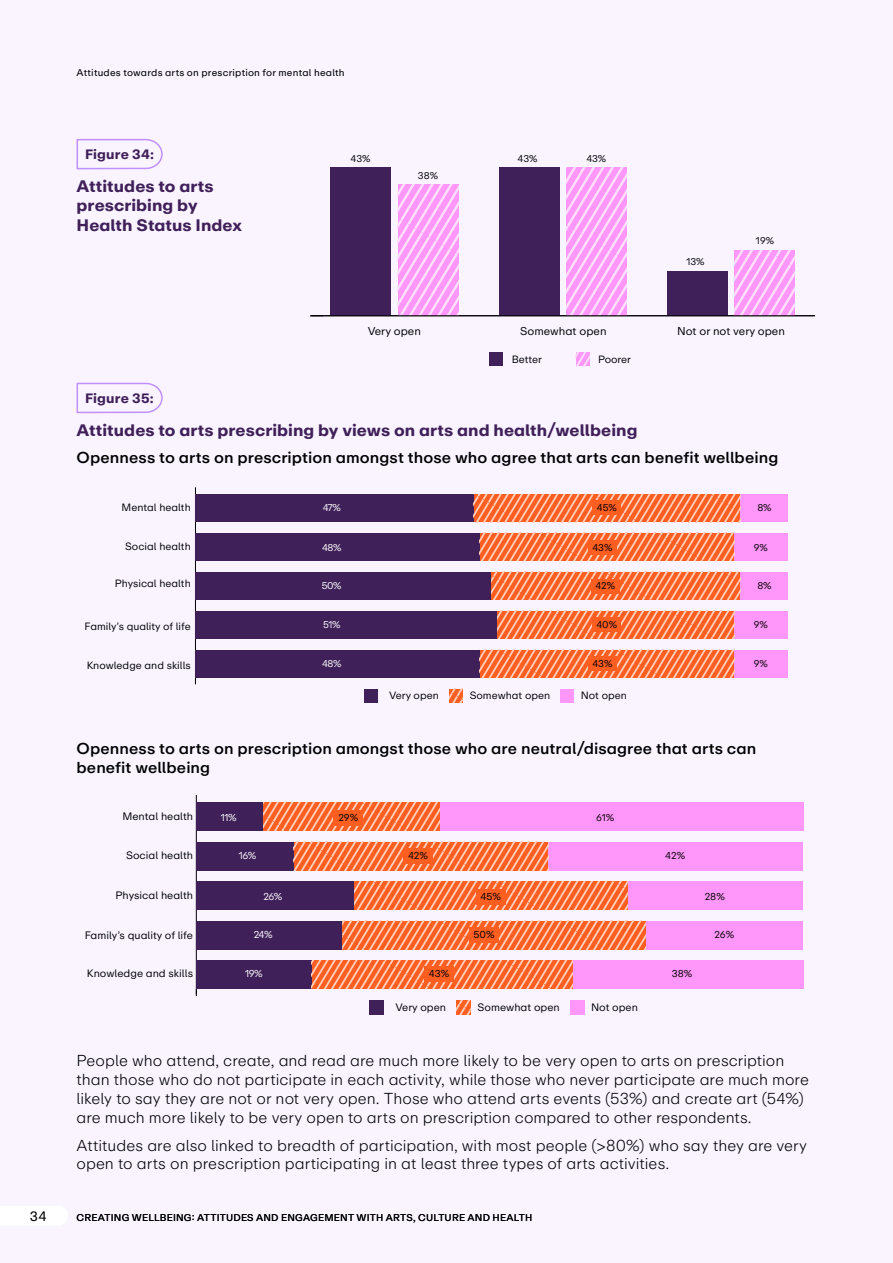
<style>
.page{position:relative;width:893px;height:1263px;background:#f9f4ff}
.page>*{position:absolute;margin:0;border:0;box-sizing:border-box;transform-origin:0 0}
.Figure_Heading{font:700 16.5px/19.8px "ABC Repro";letter-spacing:.005em;color:#402059}
.Body_Text{font:300 15.75px/18.9px "ABC Repro";color:#000}
.Body_Text-2{font:500 15.75px/18.9px "ABC Repro";letter-spacing:.005em;color:#000}
.Figure_Tab{font:700 13.5px "ABC Repro";letter-spacing:.015em;color:#402059}
.t1{font:13.5px "ABC Repro";color:#000}
.t2{font:11.25px "ABC Repro Screen";color:#000}
.t3{font:10.65px "ABC Repro Screen";color:#000}
.t4{font:10.5px "ABC Repro Screen";color:#000}
.t5{font:9.9px "ABC Repro Screen";color:#000}
.t6{font:9.9px "ABC Repro Screen";color:#fff}
.t7{font:9.75px "ABC Repro";letter-spacing:.02em;color:#000}
.t8{font:9.75px "ABC Repro Screen";letter-spacing:-.005em;color:#000}
.t9{font:9.75px "ABC Repro Screen";color:#fff}
</style>
<div class="page">
<svg style="left:76px;top:138px;width:87px;height:32px"></svg>
<div style="left:489px;top:352px;width:14px;height:14px;background:#402059"></div>
<svg style="left:576px;top:352px;width:14px;height:14px"></svg>
<div style="left:331px;top:167px;width:60px;height:149px;background:#402059"></div>
<div style="left:499px;top:167px;width:60px;height:149px;background:#402059"></div>
<div style="left:667px;top:271px;width:60px;height:45px;background:#402059"></div>
<svg style="left:566px;top:167px;width:61px;height:148px;background:#ffabfa"></svg>
<svg style="left:734px;top:250px;width:61px;height:65px;background:#ffabfa"></svg>
<svg style="left:398px;top:185px;width:60px;height:130px;background:#ffabfa"></svg>
<hr style="left:310px;top:315px;width:505px;height:1px;background:#000">
<svg style="left:76px;top:382px;width:87px;height:32px"></svg>
<div style="left:364px;top:689px;width:14px;height:14px;background:#402059"></div>
<div style="left:560px;top:689px;width:14px;height:14px;background:#ff96f9"></div>
<svg style="left:449px;top:689px;width:14px;height:14px"></svg>
<hr style="left:195px;top:487px;width:1px;height:197px;background:#000">
<div style="left:740px;top:494px;width:47px;height:28px;background:#ff96f9"></div>
<div style="left:734px;top:533px;width:53px;height:28px;background:#ff96f9"></div>
<div style="left:740px;top:572px;width:47px;height:28px;background:#ff96f9"></div>
<div style="left:734px;top:611px;width:53px;height:28px;background:#ff96f9"></div>
<div style="left:734px;top:649px;width:53px;height:28px;background:#ff96f9"></div>
<div style="left:195px;top:494px;width:279px;height:28px;background:#402059"></div>
<div style="left:195px;top:533px;width:285px;height:28px;background:#402059"></div>
<div style="left:195px;top:572px;width:296px;height:28px;background:#402059"></div>
<div style="left:195px;top:611px;width:302px;height:28px;background:#402059"></div>
<div style="left:195px;top:649px;width:285px;height:28px;background:#402059"></div>
<svg style="left:474px;top:494px;width:266px;height:28px;background:#ff7f4e"></svg>
<svg style="left:480px;top:533px;width:254px;height:28px;background:#ff7f4e"></svg>
<svg style="left:491px;top:572px;width:249px;height:28px;background:#ff7f4e"></svg>
<svg style="left:497px;top:611px;width:237px;height:28px;background:#ff7f4f"></svg>
<svg style="left:480px;top:649px;width:254px;height:28px;background:#fe8354"></svg>
<div style="left:592px;top:500px;width:29px;height:15px;background:#ff5e21"></div>
<div style="left:588px;top:540px;width:28px;height:15px;background:#ff5e21"></div>
<div style="left:591px;top:579px;width:28px;height:15px;background:#ff5e21"></div>
<div style="left:592px;top:617px;width:29px;height:15px;background:#ff5e21"></div>
<div style="left:588px;top:656px;width:28px;height:15px;background:#ff5e21"></div>
<hr style="left:196px;top:795px;width:1px;height:201px;background:#000">
<div style="left:439px;top:802px;width:364px;height:29px;background:#ff96f9"></div>
<div style="left:548px;top:842px;width:255px;height:28px;background:#ff96f9"></div>
<div style="left:627px;top:881px;width:176px;height:29px;background:#ff96f9"></div>
<div style="left:645px;top:921px;width:158px;height:28px;background:#ff96f9"></div>
<div style="left:573px;top:960px;width:230px;height:29px;background:#ff96f9"></div>
<div style="left:196px;top:802px;width:67px;height:29px;background:#402059"></div>
<div style="left:196px;top:842px;width:97px;height:28px;background:#402059"></div>
<div style="left:196px;top:881px;width:158px;height:29px;background:#402059"></div>
<div style="left:196px;top:921px;width:146px;height:28px;background:#402059"></div>
<div style="left:196px;top:960px;width:116px;height:29px;background:#402059"></div>
<div style="left:370px;top:1000px;width:14px;height:14px;background:#402059"></div>
<div style="left:570px;top:1000px;width:14px;height:14px;background:#ff96f9"></div>
<svg style="left:456px;top:1000px;width:15px;height:14px"></svg>
<svg style="left:263px;top:802px;width:176px;height:29px;background:#ff7f4e"></svg>
<svg style="left:293px;top:842px;width:255px;height:28px;background:#fe7f4e"></svg>
<svg style="left:354px;top:881px;width:273px;height:29px;background:#ff7f4e"></svg>
<svg style="left:342px;top:921px;width:303px;height:28px;background:#ff7f4e"></svg>
<svg style="left:312px;top:960px;width:261px;height:29px;background:#ff7f4e"></svg>
<div style="left:334px;top:810px;width:29px;height:15px;background:#ff5e21"></div>
<div style="left:403px;top:849px;width:29px;height:15px;background:#ff5e21"></div>
<div style="left:476px;top:889px;width:29px;height:15px;background:#ff5e21"></div>
<div style="left:469px;top:928px;width:29px;height:15px;background:#ff5e21"></div>
<div style="left:424px;top:966px;width:30px;height:15px;background:#ff5e21"></div>
<svg style="left:0;top:1206px;width:68px;height:19px"></svg>
<p class="t1" style="left:30px;top:1207px;width:18px">34</p>
<p class="t7" style="left:77px;top:66px;width:270px">Attitudes towards arts on prescription for mental health</p>
<p class="Figure_Tab" style="left:85px;top:145px;width:70px">Figure 34:</p>
<p class="Figure_Heading" style="left:77px;top:176px;width:167px">Attitudes to arts prescribing by<br>Health Status Index</p>
<p class="t8" style="left:351px;top:152px;width:21px">43%</p>
<p class="t8" style="left:518px;top:152px;width:21px">43%</p>
<p class="t8" style="left:586px;top:152px;width:21px">43%</p>
<p class="t8" style="left:418px;top:169px;width:22px">38%</p>
<p class="t8" style="left:686px;top:256px;width:20px">13%</p>
<p class="t8" style="left:756px;top:235px;width:20px">19%</p>
<p class="t2" style="left:368px;top:324px;width:55px">Very open</p>
<p class="t2" style="left:520px;top:324px;width:88px">Somewhat open</p>
<p class="t2" style="left:677px;top:324px;width:109px">Not or not very open</p>
<p class="t4" style="left:512px;top:352px;width:32px">Better</p>
<p class="t4" style="left:598px;top:352px;width:35px">Poorer</p>
<p class="Figure_Tab" style="left:85px;top:389px;width:70px">Figure 35:</p>
<p class="Figure_Heading" style="left:77px;top:420px;width:562px">Attitudes to arts prescribing by views on arts and health/wellbeing</p>
<p class="Body_Text-2" style="left:77px;top:448px;width:703px">Openness to arts on prescription amongst those who agree that arts can benefit wellbeing</p>
<p class="t4" style="left:122px;top:500px;width:71px">Mental health</p>
<p class="t4" style="left:125px;top:540px;width:67px">Social health</p>
<p class="t4" style="left:115px;top:577px;width:78px">Physical health</p>
<p class="t4" style="left:85px;top:620px;width:108px">Family’s quality of life</p>
<p class="t4" style="left:87px;top:658px;width:106px">Knowledge and skills</p>
<p class="t4" style="left:389px;top:689px;width:51px">Very open</p>
<p class="t4" style="left:470px;top:689px;width:82px">Somewhat open</p>
<p class="t4" style="left:581px;top:689px;width:48px">Not open</p>
<p class="t9" style="left:323px;top:502px;width:20px">47%</p>
<p class="t8" style="left:597px;top:502px;width:22px">45%</p>
<p class="t8" style="left:757px;top:502px;width:16px">8%</p>
<p class="t9" style="left:322px;top:541px;width:21px">48%</p>
<p class="t8" style="left:592px;top:541px;width:22px">43%</p>
<p class="t8" style="left:754px;top:541px;width:16px">9%</p>
<p class="t9" style="left:322px;top:580px;width:21px">50%</p>
<p class="t8" style="left:596px;top:580px;width:21px">42%</p>
<p class="t8" style="left:757px;top:580px;width:16px">8%</p>
<p class="t9" style="left:323px;top:618px;width:19px">51%</p>
<p class="t8" style="left:596px;top:618px;width:22px">40%</p>
<p class="t8" style="left:754px;top:618px;width:16px">9%</p>
<p class="t9" style="left:322px;top:657px;width:21px">48%</p>
<p class="t8" style="left:592px;top:657px;width:22px">43%</p>
<p class="t8" style="left:754px;top:657px;width:16px">9%</p>
<p class="Body_Text-2" style="left:77px;top:739px;width:681px">Openness to arts on prescription amongst those who are neutral/disagree that arts can benefit wellbeing</p>
<p class="t3" style="left:123px;top:810px;width:72px">Mental health</p>
<p class="t3" style="left:126px;top:848px;width:69px">Social health</p>
<p class="t3" style="left:116px;top:889px;width:79px">Physical health</p>
<p class="t3" style="left:85px;top:928px;width:110px">Family’s quality of life</p>
<p class="t3" style="left:87px;top:967px;width:108px">Knowledge and skills</p>
<p class="t3" style="left:395px;top:1000px;width:52px">Very open</p>
<p class="t3" style="left:478px;top:1000px;width:84px">Somewhat open</p>
<p class="t3" style="left:591px;top:1000px;width:49px">Not open</p>
<p class="t6" style="left:221px;top:811px;width:17px">11%</p>
<p class="t5" style="left:338px;top:811px;width:22px">29%</p>
<p class="t5" style="left:596px;top:811px;width:20px">61%</p>
<p class="t6" style="left:239px;top:850px;width:19px">16%</p>
<p class="t5" style="left:408px;top:850px;width:21px">42%</p>
<p class="t5" style="left:665px;top:850px;width:21px">42%</p>
<p class="t6" style="left:263px;top:890px;width:20px">26%</p>
<p class="t5" style="left:480px;top:890px;width:22px">45%</p>
<p class="t5" style="left:705px;top:890px;width:22px">28%</p>
<p class="t6" style="left:254px;top:929px;width:20px">24%</p>
<p class="t5" style="left:473px;top:929px;width:23px">50%</p>
<p class="t5" style="left:714px;top:929px;width:21px">26%</p>
<p class="t6" style="left:245px;top:967px;width:19px">19%</p>
<p class="t5" style="left:429px;top:967px;width:22px">43%</p>
<p class="t5" style="left:672px;top:967px;width:22px">38%</p>
<p class="Body_Text" style="left:77px;top:1051px;width:734px">People who attend, create, and read are much more likely to be very open to arts on prescription than those who do not participate in each activity, while those who never participate are much more likely to say they are not or not very open. Those who attend arts events (53%) and create art (54%) are much more likely to be very open to arts on prescription compared to other respondents.</p>
<p class="Body_Text" style="left:77px;top:1136px;width:732px">Attitudes are also linked to breadth of participation, with most people (&gt;80%) who say they are very open to arts on prescription participating in at least three types of arts activities.</p>
<p class="t7" style="left:77px;top:1211px;width:457px">CREATING WELLBEING: ATTITUDES AND ENGAGEMENT WITH ARTS, CULTURE AND HEALTH</p>
</div>
